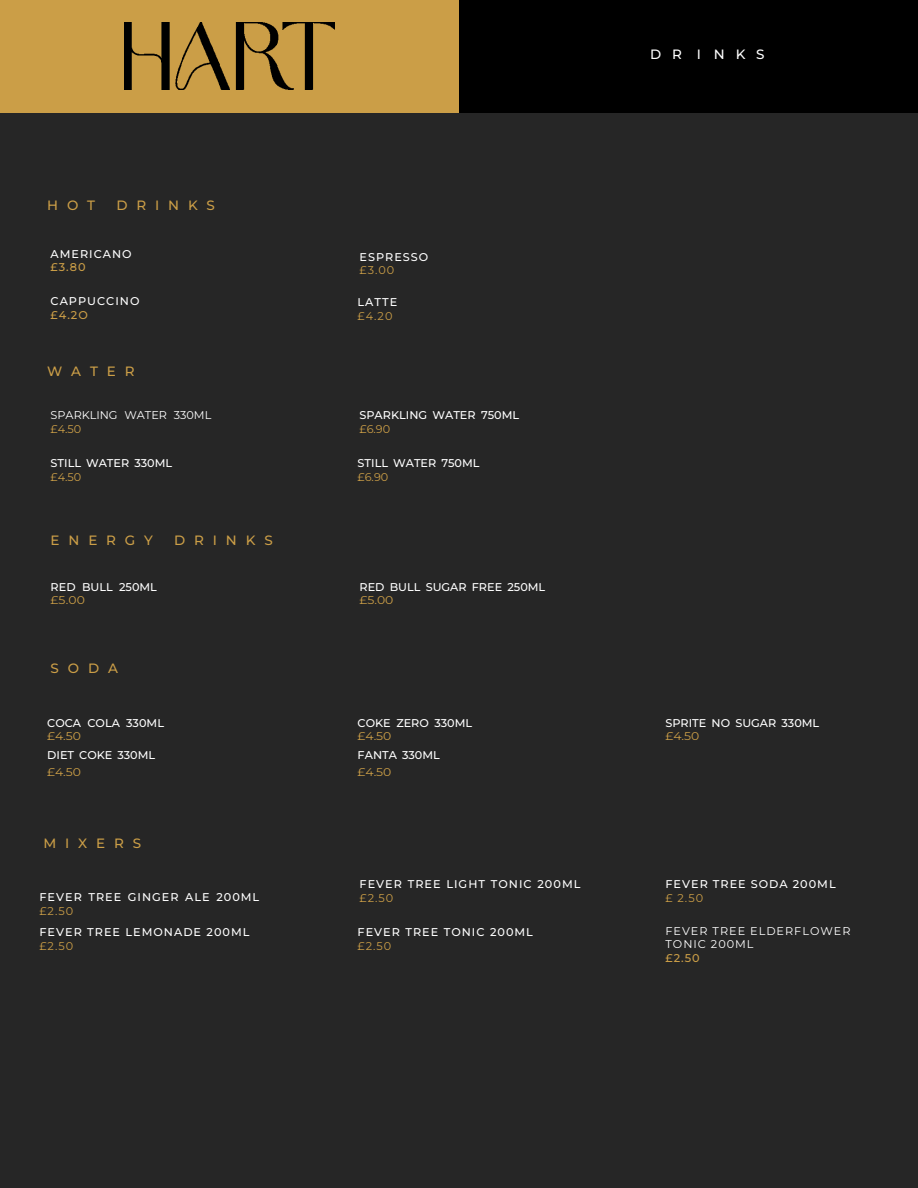
<style>
.page{position:relative;width:918px;height:1188px;background:#262626}
.page>*{position:absolute;margin:0;border:0;box-sizing:border-box;transform-origin:0 0}
.t1{font:500 13.5px "Montserrat";letter-spacing:.655em;color:#cb9e47}
.t2{font:500 13.5px "Montserrat";color:#fff}
.t3{font:500 11.25px/13.5px "Montserrat";color:#fff}
.t4{font:500 11.25px/13.5px "Montserrat";letter-spacing:.09em;color:#fff}
.t5{font:11.25px "Montserrat";letter-spacing:.09em;color:#fff}
.t6{font:11.25px/13.5px "Montserrat";color:#fff}
.t7{font:11.25px "Montserrat";color:#cb9e47}
.t8{font:500 11.25px "Montserrat";color:#cb9e47}
.s1{color:#cb9e47}
.s2{font-weight:400;color:#cb9e47}
</style>
<div class="page">
<div style="left:0;top:0;width:459px;height:112px;background:#cb9e47"></div>
<img style="left:124px;top:22px;width:211px;height:68px">
<div style="left:459px;top:0;width:459px;height:112px;background:#000"></div>
<p class="t1" style="left:47px;top:195px;width:49px">HOT</p>
<p class="t1" style="left:117px;top:195px;width:100px">DRINKS</p>
<p class="t4" style="left:51px;top:247px;width:83px">AMERICANO <span class="s1">£3.80</span></p>
<p class="t4" style="left:51px;top:294px;width:90px">CAPPUCCINO <span class="s1">£4.2O</span></p>
<p class="t3" style="left:358px;top:295px;width:41px">LATTE <span class="s2">£4.20</span></p>
<p class="t4" style="left:360px;top:250px;width:70px">ESPRESSO <span class="s2">£3.00</span></p>
<p class="t1" style="left:47px;top:362px;width:89px">WATER</p>
<p class="t6" style="left:51px;top:408px;width:162px">SPARKLING WATER 330ML <span class="s1">£4.50</span></p>
<p class="t3" style="left:51px;top:456px;width:123px">STILL WATER 330ML <span class="s2">£4.50</span></p>
<p class="t1" style="left:51px;top:530px;width:104px">E N E R G Y</p>
<p class="t1" style="left:174px;top:530px;width:100px">D R I N K S</p>
<p class="t3" style="left:51px;top:579px;width:108px">RED BULL 250ML <span class="s2">£5.00</span></p>
<p class="t1" style="left:51px;top:659px;width:69px">S O D A</p>
<p class="t3" style="left:47px;top:716px;width:118px">COCA COLA 330ML <span class="s2">£4.50</span></p>
<p class="t3" style="left:47px;top:746px;width:109px;line-height:16.8px">DIET COKE 330ML <span class="s2">£4.50</span></p>
<p class="t1" style="left:43px;top:833px;width:99px">MIXERS</p>
<p class="t4" style="left:39px;top:890px;width:221px">FEVER TREE GINGER ALE 200ML <span class="s2">£2.50</span></p>
<p class="t4" style="left:39px;top:925px;width:212px">FEVER TREE LEMONADE 200ML <span class="s2">£2.50</span></p>
<p class="t3" style="left:360px;top:408px;width:161px">SPARKLING WATER 750ML <span class="s2">£6.90</span></p>
<p class="t3" style="left:358px;top:456px;width:123px">STILL WATER 750ML <span class="s2">£6.90</span></p>
<h1 class="t3" style="left:360px;top:579px;width:187px">RED BULL SUGAR FREE 250ML <span class="s2">£5.00</span></h1>
<p class="t3" style="left:358px;top:716px;width:116px">COKE ZERO 330ML <span class="s2">£4.50</span></p>
<p class="t3" style="left:358px;top:746px;width:84px;line-height:16.8px">FANTA 330ML <span class="s2">£4.50</span></p>
<p class="t4" style="left:360px;top:877px;width:222px">FEVER TREE LIGHT TONIC 200ML <span class="s2">£2.50</span></p>
<p class="t4" style="left:358px;top:925px;width:177px">FEVER TREE TONIC 200ML <span class="s2">£2.50</span></p>
<p class="t2" style="left:650px;top:45px;width:33px">D R</p>
<h1 class="t2" style="left:697px;top:45px;width:6px">I</h1>
<p class="t2" style="left:714px;top:45px;width:52px">NKS</p>
<h1 class="t3" style="left:665px;top:716px;width:155px">SPRITE NO SUGAR 330ML <span class="s2">£4.50</span></h1>
<p class="t4" style="left:665px;top:877px;width:172px">FEVER TREE SODA 200ML</p>
<p class="t7" style="left:665px;top:890px;width:39px">£ 2.50</p>
<p class="t5" style="left:665px;top:924px;width:187px">FEVER TREE ELDERFLOWER</p>
<p class="t5" style="left:665px;top:937px;width:90px">TONIC 200ML</p>
<p class="t8" style="left:665px;top:950px;width:36px">£2.50</p>
</div>
